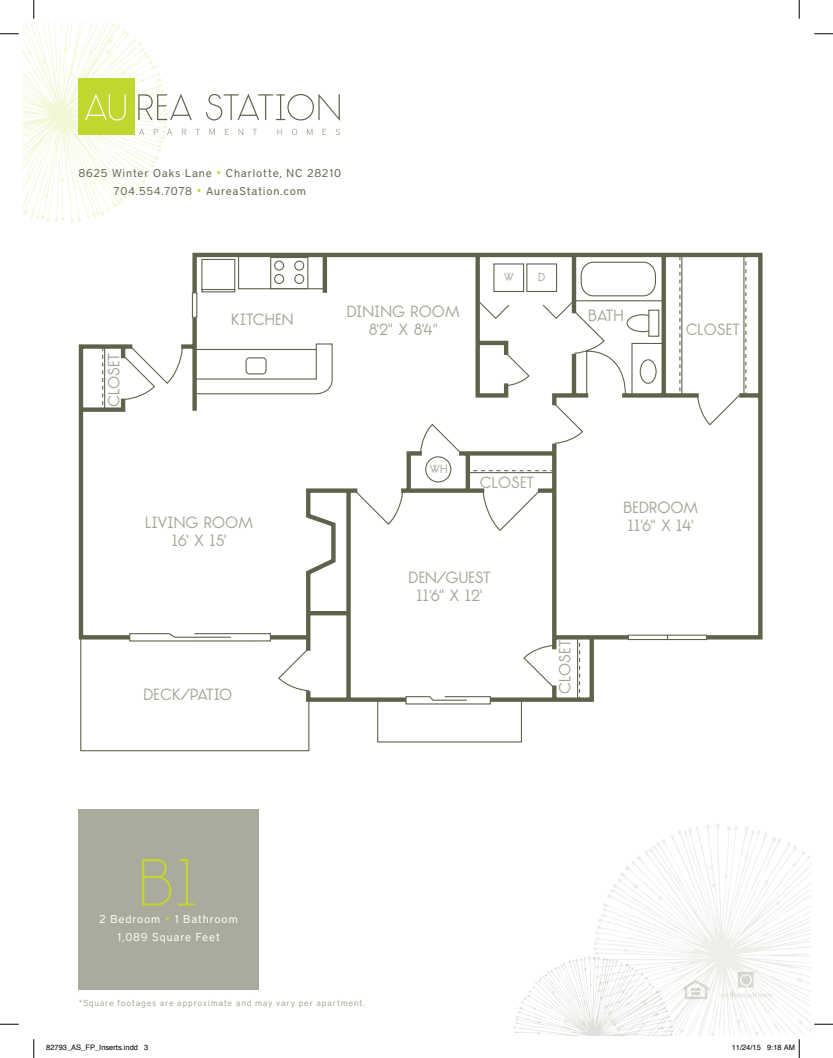
<style>
.page{position:relative;width:833px;height:1058px;background:#fff}
.page>*{position:absolute;margin:0;border:0;box-sizing:border-box;transform-origin:0 0}
.t1{font:100 62.5px "TJ Evolette A";color:#c1d72f}
.t2{font:15.25px/18.4px "TJ Evolette A";color:#a6a698;text-align:center}
.t3{font:11.25px/17.5px "District";letter-spacing:.065em;color:#60614b;text-align:center}
.t4{font:11.25px/17.5px "District";letter-spacing:.07em;color:#fff;text-align:center}
.t5{font:11.12px "TJ Evolette A";color:#a6a698}
.t6{font:11px "TJ Evolette A";color:#a6a698}
.t7{font:8.75px "District";letter-spacing:.08em;color:#a6a698}
.t8{font:7.5px "Helvetica";color:#000}
.s1{font-size:12.5px;color:#c1d72f}
</style>
<div class="page">
<svg style="left:593px;top:823px;width:217px;height:212px"></svg>
<svg style="left:513px;top:956px;width:160px;height:79px"></svg>
<svg style="left:206px;top:94px;width:134px;height:27px"></svg>
<svg style="left:209px;top:129px;width:6px;height:6px"></svg>
<svg style="left:225px;top:129px;width:4px;height:6px"></svg>
<svg style="left:238px;top:129px;width:5px;height:6px"></svg>
<svg style="left:253px;top:129px;width:4px;height:6px"></svg>
<svg style="left:277px;top:129px;width:5px;height:6px"></svg>
<svg style="left:292px;top:129px;width:5px;height:6px"></svg>
<svg style="left:307px;top:129px;width:5px;height:6px"></svg>
<svg style="left:322px;top:129px;width:4px;height:6px"></svg>
<svg style="left:336px;top:129px;width:4px;height:6px"></svg>
<svg style="left:719px;top:972px;width:55px;height:27px"></svg>
<svg style="left:683px;top:980px;width:25px;height:19px"></svg>
<div style="left:79px;top:809px;width:180px;height:180px;background:#a6a698"></div>
<svg style="left:79px;top:252px;width:683px;height:388px"></svg>
<hr style="left:743px;top:256px;width:1px;height:140px;background:#60614b">
<svg style="left:745px;top:256px;width:1px;height:140px"></svg>
<hr style="left:681px;top:256px;width:1px;height:140px;background:#60614b">
<svg style="left:679px;top:256px;width:1px;height:36px"></svg>
<svg style="left:80px;top:253px;width:584px;height:498px"></svg>
<svg style="left:122px;top:292px;width:618px;height:413px"></svg>
<div style="left:425px;top:456px;width:26px;height:26px;background:#fff;border:1px solid #60614b;border-radius:50%"></div>
<div style="left:493px;top:263px;width:31px;height:29px;background:#fff;border:1px solid #60614b"></div>
<div style="left:526px;top:263px;width:31px;height:29px;background:#fff;border:1px solid #60614b"></div>
<svg style="left:580px;top:261px;width:76px;height:36px"></svg>
<div style="left:246px;top:358px;width:20px;height:16px;background:#fff;border-radius:3px"></div>
<div style="left:245px;top:357px;width:21px;height:17px;border:1px solid #60614b;border-radius:3px"></div>
<div style="left:640px;top:360px;width:16px;height:23px;background:#fff;border-radius:50%"></div>
<div style="left:639px;top:359px;width:17px;height:25px;border:1px solid #60614b;border-radius:50%"></div>
<div style="left:627px;top:315px;width:31px;height:16px;background:#fff;border-radius:50%"></div>
<div style="left:626px;top:314px;width:33px;height:18px;border:1px solid #60614b;border-radius:50%"></div>
<div style="left:648px;top:310px;width:10px;height:26px;background:#fff"></div>
<div style="left:648px;top:309px;width:11px;height:28px;border:1px solid #60614b"></div>
<div style="left:201px;top:259px;width:34px;height:31px;background:#fff;border:1px solid #60614b"></div>
<div style="left:201px;top:289px;width:34px;height:3px;background:#fff;border:1px solid #60614b"></div>
<svg style="left:269px;top:256px;width:40px;height:34px"></svg>
<svg style="left:814px;top:33px;width:18px;height:2px"></svg>
<svg style="left:0;top:1023px;width:19px;height:2px"></svg>
<svg style="left:814px;top:1023px;width:18px;height:2px"></svg>
<svg style="left:0;top:0;width:200px;height:223px"></svg>
<svg style="left:33px;top:1039px;width:2px;height:19px"></svg>
<svg style="left:798px;top:0;width:2px;height:19px"></svg>
<svg style="left:798px;top:1039px;width:2px;height:19px"></svg>
<p class="t3" style="left:78px;top:164px;width:264px">8625 Winter Oaks Lane <span class="s1">•</span> Charlotte, NC 28210<br>704.554.7078 <span class="s1">•</span> AureaStation.com</p>
<p class="t6" style="left:503px;top:270px;width:12px">W</p>
<p class="t6" style="left:538px;top:270px;width:9px">D</p>
<p class="t2" style="left:105px;top:407px;width:56px;rotate:-90deg">CLOSET</p>
<p class="t2" style="left:347px;top:302px;width:114px">DINING ROOM<br>8'2" X 8'4"</p>
<p class="t2" style="left:231px;top:310px;width:64px">KITCHEN</p>
<p class="t2" style="left:588px;top:306px;width:37px">BATH</p>
<p class="t5" style="left:430px;top:462px;width:19px">WH</p>
<p class="t2" style="left:480px;top:473px;width:56px">CLOSET</p>
<p class="t2" style="left:685px;top:320px;width:56px">CLOSET</p>
<p class="t2" style="left:145px;top:513px;width:109px">LIVING ROOM<br>16' X 15'</p>
<p class="t2" style="left:143px;top:685px;width:90px">DECK/PATIO</p>
<p class="t2" style="left:408px;top:568px;width:83px">DEN/GUEST<br>11'6" X 12'</p>
<h1 class="t1" style="left:138px;top:845px;width:63px">B1</h1>
<p class="t4" style="left:99px;top:910px;width:140px">2 Bedroom <span class="s1">•</span> 1 Bathroom<br>1,089 Square Feet</p>
<p class="t7" style="left:79px;top:998px;width:288px">*Square footages are approximate and may vary per apartment.</p>
<p class="t2" style="left:556px;top:694px;width:56px;rotate:-90deg">CLOSET</p>
<p class="t2" style="left:623px;top:498px;width:76px;text-align:left">BEDROOM<br>11'6" X 14'</p>
<p class="t8" style="left:46px;top:1042px;width:104px">82793_AS_FP_Inserts.indd 3</p>
<p class="t8" style="left:731px;top:1042px;width:65px">11/24/15 9:18 AM</p>
</div>
